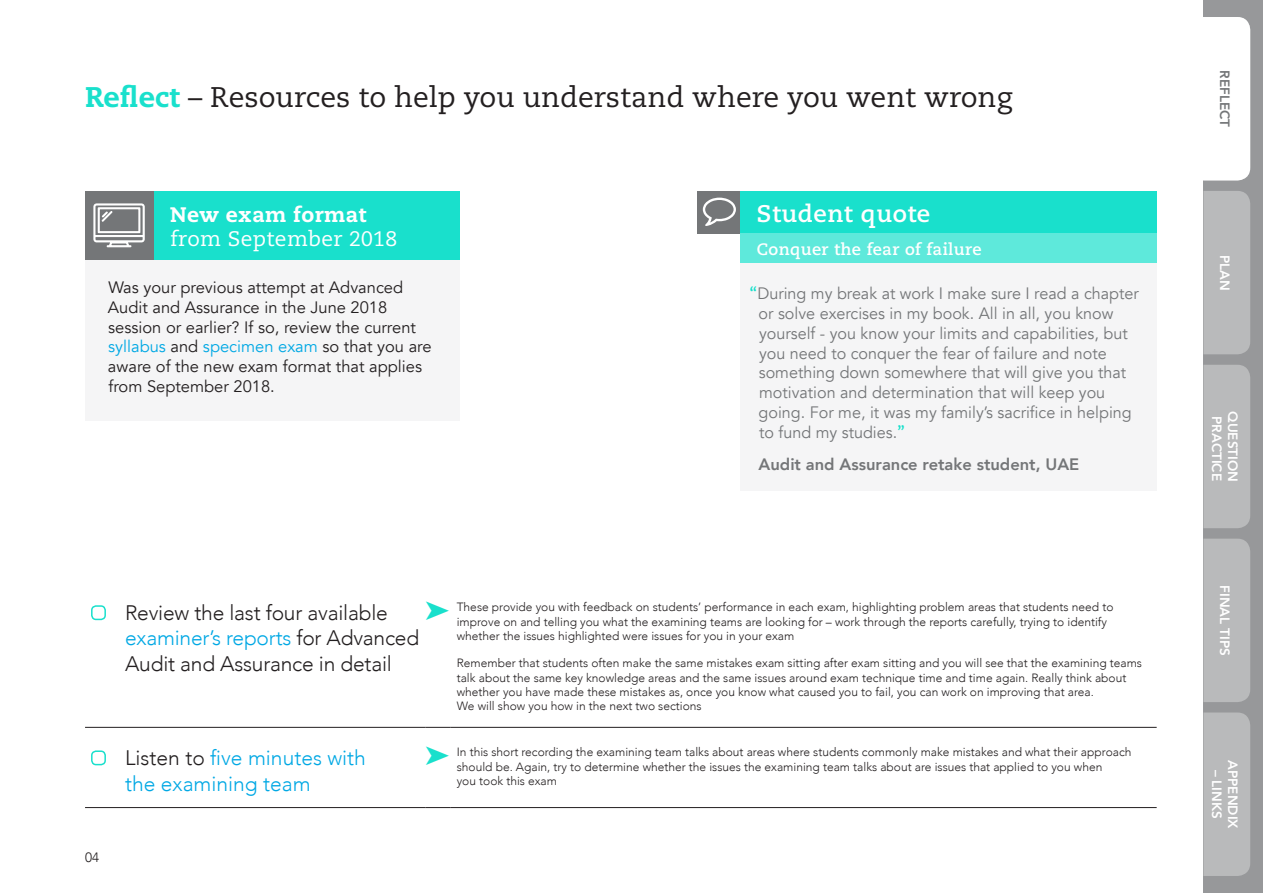
<style>
.page{position:relative;width:1263px;height:893px;background:#fff}
.page>*{position:absolute;margin:0;border:0;box-sizing:border-box;transform-origin:0 0}
.RUNNING_HEADER{font:28.35px "Caecilia";color:#231f20}
.SQ___HEADER{font:700 24px "Caecilia";letter-spacing:.02em;color:#fff}
.CHECKLIST{font:300 21px/25.2px "Avenir";letter-spacing:-.01em;color:#231f20}
.CHECKLIST-2{font:300 21px/25.2px "Avenir";color:#00a8e4}
.SQ___HEADER-2{font:21px/24px "Caecilia";letter-spacing:.02em;color:#fff}
.SQ___BODY{font:16.5px/19.8px "Avenir";color:#747678}
.BODY_-_COMMENTS_-_11{font:16.5px/19.8px "Avenir";color:#231f20}
.SQ___Student_ID{font:800 16.5px "Avenir";color:#747678}
.SQ___SUB_HEADER{font:700 16.5px "Caecilia";letter-spacing:.02em;color:#fff}
.t1{font:800 13.5px "Avenir";color:#fff}
.t2{font:800 13.5px "Avenir";color:#747678}
.t3{font:300 13.5px "Avenir";color:#231f20}
.TABLE_BODY_COPY{font:300 12px/14.4px "Avenir";color:#231f20}
.s1{font-weight:800;color:#19e0cc}
.s2{font-weight:800}
.s3{color:#00a8e4}
.s4{font-family:"Caeciliae Text";color:#19e0cc}
.s5{color:#231f20}
</style>
<div class="page">
<div style="left:1203px;top:0;width:60px;height:893px;background:#97989a"></div>
<div style="left:1203px;top:191px;width:47px;height:163px;background:#b9babb"></div>
<div style="left:1203px;top:365px;width:47px;height:163px;background:#b9babb"></div>
<div style="left:1203px;top:539px;width:47px;height:163px;background:#b9babb"></div>
<div style="left:1203px;top:712px;width:47px;height:164px;background:#b9babb"></div>
<div style="left:1203px;top:17px;width:47px;height:163px;background:#fff"></div>
<hr style="left:85px;top:727px;width:340px;height:1px;background:#231f20">
<svg style="left:425px;top:727px;width:26px;height:1px"></svg>
<hr style="left:451px;top:727px;width:706px;height:1px;background:#231f20">
<hr style="left:85px;top:807px;width:340px;height:1px;background:#231f20">
<svg style="left:425px;top:807px;width:26px;height:1px"></svg>
<hr style="left:451px;top:807px;width:706px;height:1px;background:#231f20">
<div style="left:91px;top:605px;width:15px;height:15px;border:2px solid #19e0cc;border-radius:4px"></div>
<div style="left:91px;top:750px;width:15px;height:15px;border:2px solid #19e0cc;border-radius:4px"></div>
<div style="left:85px;top:234px;width:374px;height:187px;background:#f5f5f6"></div>
<div style="left:153px;top:191px;width:306px;height:68px;background:#19e0cc"></div>
<div style="left:85px;top:191px;width:68px;height:68px;background:#747678"></div>
<svg style="left:93px;top:203px;width:52px;height:45px"></svg>
<div style="left:740px;top:233px;width:417px;height:258px;background:#f5f5f6"></div>
<div style="left:740px;top:191px;width:417px;height:42px;background:#19e0cc"></div>
<div style="left:740px;top:233px;width:417px;height:30px;background:#5ee9db"></div>
<div style="left:698px;top:191px;width:42px;height:42px;background:#747678"></div>
<svg style="left:703px;top:198px;width:33px;height:28px"></svg>
<p class="RUNNING_HEADER" style="left:85px;top:81px;width:929px"><span class="s1">Reflect</span> – Resources to help you understand where you went wrong</p>
<p class="SQ___HEADER-2" style="left:170px;top:203px;width:228px"><span class="s2">New exam format </span>from September 2018</p>
<p class="BODY_-_COMMENTS_-_11" style="left:108px;top:278px;width:325px">Was your previous attempt at Advanced Audit and Assurance in the June 2018 session or earlier? If so, review the current <span class="s3">syllabus</span> and <span class="s3">specimen exam</span> so that you are aware of the new exam format that applies from September 2018.</p>
<p class="SQ___HEADER" style="left:757px;top:199px;width:175px">Student quote</p>
<p class="SQ___SUB_HEADER" style="left:757px;top:239px;width:226px">Conquer the fear of failure</p>
<p class="SQ___BODY" style="left:758px;top:284px;width:382px;text-indent:-9px"><span class="s4">“</span>During my break at work I make sure I read a chapter or solve exercises in my book. All in all, you know yourself - you know your limits and capabilities, but you need to conquer the fear of failure and note something down somewhere that will give you that motivation and determination that will keep you going. For me, it was my family’s sacrifice in helping to fund my studies.<span class="s4">”</span></p>
<p class="SQ___Student_ID" style="left:758px;top:452px;width:322px">Audit and Assurance retake student, UAE</p>
<p class="CHECKLIST" style="left:125px;top:600px;width:296px">Review the last four available <span class="s3">examiner’s reports</span> for Advanced<br>Audit and Assurance in detail</p>
<p class="TABLE_BODY_COPY" style="left:457px;top:600px;width:658px">These provide you with feedback on students’ performance in each exam, highlighting problem areas that students need to improve on and telling you what the examining teams are looking for – work through the reports carefully, trying to identify whether the issues highlighted were issues for you in your exam</p>
<p class="TABLE_BODY_COPY" style="left:457px;top:656px;width:687px">Remember that students often make the same mistakes exam sitting after exam sitting and you will see that the examining teams talk about the same key knowledge areas and the same issues around exam technique time and time again. Really think about whether you have made these mistakes as, once you know what caused you to fail, you can work on improving that area.<br>We will show you how in the next two sections</p>
<p class="t3" style="left:85px;top:849px;width:16px">04</p>
<p class="CHECKLIST-2" style="left:125px;top:745px;width:242px"><span class="s5">Listen to</span> five minutes with the examining team</p>
<p class="TABLE_BODY_COPY" style="left:457px;top:745px;width:676px">In this short recording the examining team talks about areas where students commonly make mistakes and what their approach should be. Again, try to determine whether the issues the examining team talks about are issues that applied to you when<br>you took this exam</p>
<p class="t2" style="left:1235px;top:70px;width:58px;rotate:90deg">REFLECT</p>
<p class="t1" style="left:1235px;top:255px;width:37px;rotate:90deg">PLAN</p>
<p class="t1" style="left:1227px;top:416px;width:66px;rotate:90deg">PRACTICE</p>
<p class="t1" style="left:1243px;top:411px;width:72px;rotate:90deg">QUESTION</p>
<p class="t1" style="left:1235px;top:585px;width:72px;rotate:90deg">FINAL TIPS</p>
<p class="t1" style="left:1243px;top:760px;width:70px;rotate:90deg">APPENDIX</p>
<p class="t1" style="left:1227px;top:770px;width:51px;rotate:90deg">– LINKS</p>
</div>
